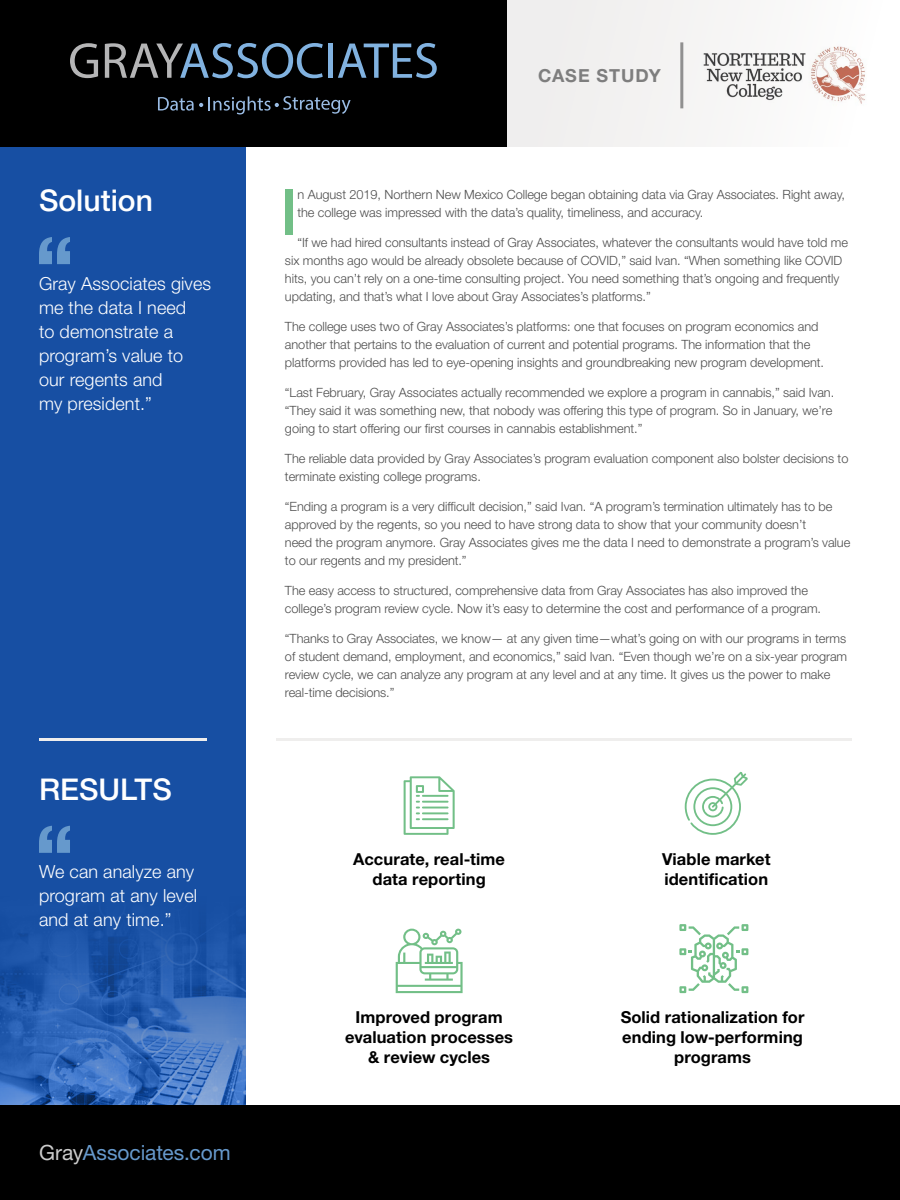
<style>
.page{position:relative;width:900px;height:1200px;background:#fff}
.page>*{position:absolute;margin:0;border:0;box-sizing:border-box;transform-origin:0 0}
.t1{font:500 63.15px "Helvetica Neue LT Std";color:#72bf87}
.t2{font:500 30px "Helvetica Neue LT Std";color:#fff}
.t3{font:21px "Helvetica Neue LT Std";color:#69c}
.t4{font:300 18px/24px "Helvetica Neue LT Std";letter-spacing:.005em;color:#fff}
.t5{font:700 18px "Helvetica Neue LT Std";letter-spacing:.05em;color:#7e7e7e}
.t6{font:700 16.5px/20.2px "Helvetica Neue LT Std";letter-spacing:.005em;color:#000;text-align:center}
.t7{font:300 12.75px/18px "Helvetica Neue LT Std";letter-spacing:-.005em;color:#4d4d4d}
.s1{color:#ccc}
</style>
<div class="page">
<div style="left:0;top:147px;width:246px;height:959px;background:#174fa3"></div>
<img style="left:0;top:923px;width:246px;height:183px">
<div style="left:0;top:1106px;width:900px;height:94px;background:#000"></div>
<svg style="left:39px;top:826px;width:31px;height:27px"></svg>
<hr style="left:39px;top:738px;width:168px;height:3px;background:#efeeed">
<svg style="left:396px;top:929px;width:67px;height:64px"></svg>
<svg style="left:404px;top:776px;width:51px;height:59px"></svg>
<svg style="left:685px;top:772px;width:63px;height:63px"></svg>
<svg style="left:679px;top:924px;width:69px;height:69px"></svg>
<div style="left:0;top:0;width:507px;height:147px;background:#000"></div>
<div style="left:507px;top:0;width:393px;height:147px;background:linear-gradient(to right,#edeceb,#fffffe)"></div>
<hr style="left:680px;top:42px;width:3px;height:66px;background:#909090">
<svg style="left:158px;top:97px;width:45px;height:14px"></svg>
<svg style="left:209px;top:96px;width:142px;height:18px"></svg>
<svg style="left:70px;top:43px;width:28px;height:35px"></svg>
<svg style="left:105px;top:43px;width:218px;height:35px"></svg>
<div style="left:328px;top:44px;width:5px;height:34px;background:#81b2e0"></div>
<svg style="left:338px;top:43px;width:99px;height:35px"></svg>
<svg style="left:39px;top:237px;width:31px;height:27px"></svg>
<img style="left:693px;top:42px;width:177px;height:66px">
<hr style="left:276px;top:738px;width:576px;height:3px;background:#efeeed">
<h2 class="t2" style="left:39px;top:182px;width:115px">Solution</h2>
<h3 class="t4" style="left:39px;top:271px;width:174px">Gray Associates gives me the data I need<br>to demonstrate a program’s value to our regents and<br>my president.”</h3>
<h2 class="t2" style="left:39px;top:771px;width:134px">RESULTS</h2>
<h3 class="t4" style="left:39px;top:860px;width:160px">We can analyze any program at any level and at any time.”</h3>
<h3 class="t3" style="left:39px;top:1140px;width:193px"><span class="s1">Gray</span>Associates.com</h3>
<h3 class="t5" style="left:538px;top:64px;width:124px">CASE STUDY</h3>
<h1 class="t1" style="left:280px;top:174px;width:19px">I</h1>
<p class="t7" style="left:297px;top:185px;width:549px">n August 2019, Northern New Mexico College began obtaining data via Gray Associates. Right away, the college was impressed with the data’s quality, timeliness, and accuracy.</p>
<p class="t7" style="left:285px;top:233px;width:564px;text-indent:12px">“If we had hired consultants instead of Gray Associates, whatever the consultants would have told me six months ago would be already obsolete because of COVID,” said Ivan. “When something like COVID hits, you can’t rely on a one-time consulting project. You need something that’s ongoing and frequently updating, and that’s what I love about Gray Associates’s platforms.”</p>
<p class="t7" style="left:285px;top:317px;width:541px">The college uses two of Gray Associates’s platforms: one that focuses on program economics and another that pertains to the evaluation of current and potential programs. The information that the platforms provided has led to eye-opening insights and groundbreaking new program development.</p>
<p class="t7" style="left:285px;top:383px;width:551px">“Last February, Gray Associates actually recommended we explore a program in cannabis,” said Ivan. “They said it was something new, that nobody was offering this type of program. So in January, we’re going to start offering our first courses in cannabis establishment.”</p>
<p class="t7" style="left:285px;top:449px;width:565px">The reliable data provided by Gray Associates’s program evaluation component also bolster decisions to terminate existing college programs.</p>
<p class="t7" style="left:285px;top:497px;width:567px">“Ending a program is a very difficult decision,” said Ivan. “A program’s termination ultimately has to be approved by the regents, so you need to have strong data to show that your community doesn’t<br>need the program anymore. Gray Associates gives me the data I need to demonstrate a program’s value to our regents and my president.”</p>
<p class="t7" style="left:285px;top:581px;width:538px">The easy access to structured, comprehensive data from Gray Associates has also improved the college’s program review cycle. Now it’s easy to determine the cost and performance of a program.</p>
<p class="t7" style="left:285px;top:629px;width:564px">“Thanks to Gray Associates, we know— at any given time—what’s going on with our programs in terms of student demand, employment, and economics,” said Ivan. “Even though we’re on a six-year program review cycle, we can analyze any program at any level and at any time. It gives us the power to make real-time decisions.”</p>
<p class="t6" style="left:353px;top:848px;width:153px">Accurate, real-time data reporting</p>
<p class="t6" style="left:345px;top:1007px;width:170px">Improved program evaluation processes &amp; review cycles</p>
<p class="t6" style="left:662px;top:848px;width:110px;text-align:left">Viable market identification</p>
<p class="t6" style="left:621px;top:1007px;width:185px">Solid rationalization for ending low-performing programs</p>
</div>
